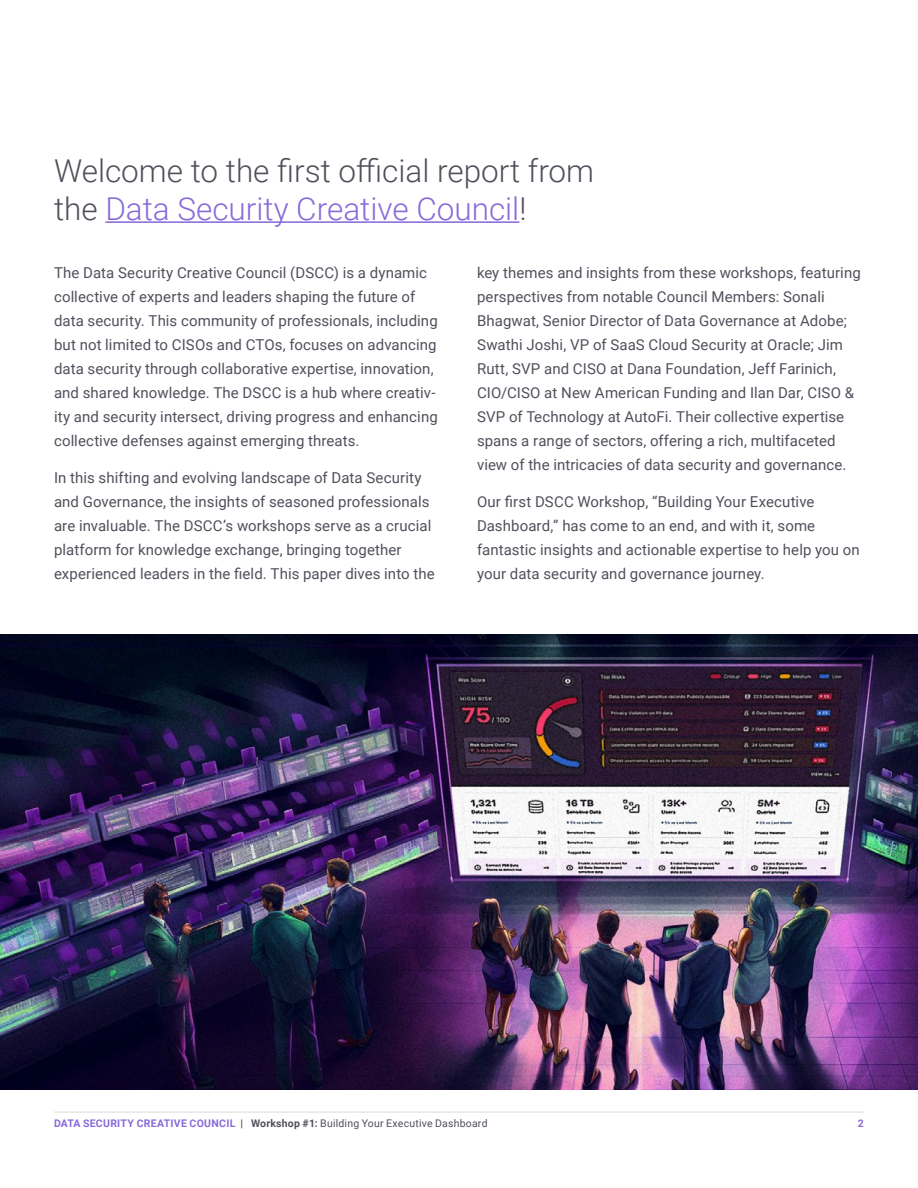
<style>
.page{position:relative;width:918px;height:1188px;background:#fff}
.page>*{position:absolute;margin:0;border:0;box-sizing:border-box;transform-origin:0 0}
.HEADLINE-2{font:300 31.5px/37.8px "Roboto";color:#524f5b}
.Body_Copy{font:15px/24px "Roboto";letter-spacing:.005em;color:#524f5b}
.t1{font:10.5px "Roboto";letter-spacing:.02em;color:#524f5b}
.t2{font:700 10.5px "Roboto";color:#886ad8}
.s1{color:#886ad8}
.s2{font-weight:700;color:#886ad8}
.s3{font-weight:700}
</style>
<div class="page">
<hr style="left:105px;top:221px;width:414px;height:2px;background:#886ad8">
<img style="left:0;top:634px;width:918px;height:456px">
<hr style="left:54px;top:1112px;width:810px;height:1px;background:#dcdcde">
<p class="HEADLINE-2" style="left:54px;top:151px;width:542px">Welcome to the first official report from the <span class="s1">Data Security Creative Council</span>!</p>
<p class="Body_Copy" style="left:54px;top:260px;width:385px">The Data Security Creative Council (DSCC) is a dynamic collective of experts and leaders shaping the future of data security. This community of professionals, including but not limited to CISOs and CTOs, focuses on advancing data security through collaborative expertise, innovation, and shared knowledge. The DSCC is a hub where creativ&shy;ity and security intersect, driving progress and enhancing collective defenses against emerging threats.</p>
<p class="Body_Copy" style="left:54px;top:465px;width:382px">In this shifting and evolving landscape of Data Security and Governance, the insights of seasoned professionals are invaluable. The DSCC’s workshops serve as a crucial platform for knowledge exchange, bringing together experienced leaders in the field. This paper dives into the</p>
<p class="Body_Copy" style="left:477px;top:260px;width:385px">key themes and insights from these workshops, featuring perspectives from notable Council Members: Sonali Bhagwat, Senior Director of Data Governance at Adobe; Swathi Joshi, VP of SaaS Cloud Security at Oracle; Jim Rutt, SVP and CISO at Dana Foundation, Jeff Farinich, CIO/CISO at New American Funding and Ilan Dar, CISO &amp; SVP of Technology at AutoFi. Their collective expertise spans a range of sectors, offering a rich, multifaceted view of the intricacies of data security and governance.</p>
<p class="Body_Copy" style="left:477px;top:489px;width:384px">Our first DSCC Workshop, “Building Your Executive Dashboard,” has come to an end, and with it, some fantastic insights and actionable expertise to help you on your data security and governance journey.</p>
<p class="t1" style="left:54px;top:1116px;width:435px"><span class="s2">DATA SECURITY CREATIVE COUNCIL</span> <span class="s3">| Workshop #1:</span> Building Your Executive Dashboard</p>
<p class="t2" style="left:858px;top:1116px;width:8px">2</p>
</div>
